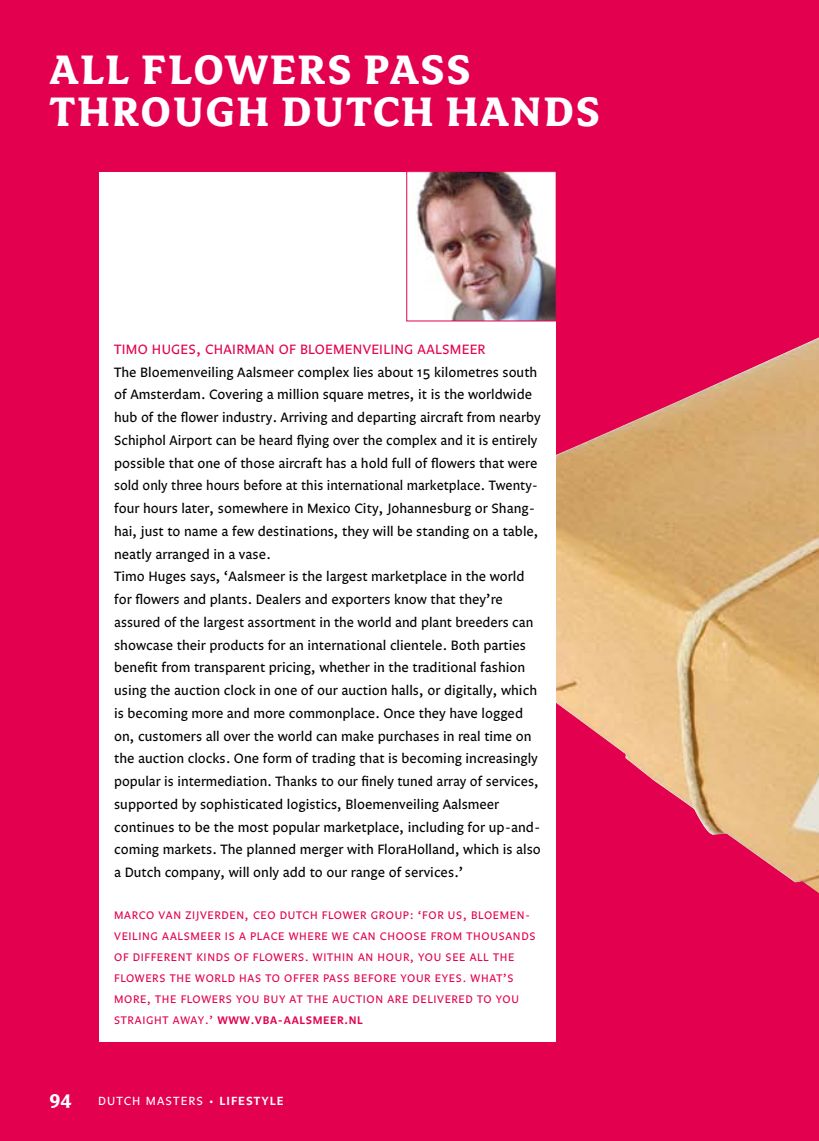
<style>
.page{position:relative;width:819px;height:1141px;background:#e3004f}
.page>*{position:absolute;margin:0;border:0;box-sizing:border-box;transform-origin:0 0}
.t1{font:700 45.5px/42px "Avance";letter-spacing:.04em;color:#fff}
.t2{font:700 21px "Avance";color:#fff}
.t3{font:14px/22.8px "Legato";color:#000}
.t4{font:14px "Legato";letter-spacing:.02em;color:#e3004f}
.t5{font:12.25px "Legato";letter-spacing:.09em;color:#fff}
.t6{font:11.38px/21px "Legato";letter-spacing:.06em;color:#e3004f}
.t7{font:600 11.38px "Legato";letter-spacing:.06em;color:#e3004f}
.s1{font-weight:600}
</style>
<div class="page">
<img style="left:556px;top:337px;width:263px;height:556px">
<div style="left:99px;top:172px;width:457px;height:870px;background:#fff"></div>
<img style="left:406px;top:171px;width:150px;height:150px">
<h1 class="t1" style="left:50px;top:49px;width:552px">ALL FLOWERS PASS<br>THROUGH DUTCH HANDS</h1>
<h2 class="t2" style="left:50px;top:1087px;width:23px">94</h2>
<p class="t4" style="left:114px;top:341px;width:373px">Timo H uges, Chairman of Bloem enveiling Aalsm eer</p>
<p class="t3" style="left:114px;top:361px;width:428px">The Bloemenveiling Aalsmeer complex lies about 15 kilometres south of Amsterdam. Covering a million square metres, it is the worldwide hub of the flower industry. Arriving and departing aircraft from nearby Schiphol Airport can be heard flying over the complex and it is entirely possible that one of those aircraft has a hold full of flowers that were sold only three hours before at this international marketplace. Twenty&shy;four hours later, somewhere in Mexico City, Johannesburg or Shang&shy;hai, just to name a few destinations, they will be standing on a table, neatly arranged in a vase.<br>Timo H uges says, ‘Aalsmeer is the largest marketplace in the world for flowers and plants. Dealers and exporters know that they’re assured of the largest assortment in the world and plant breeders can showcase their products for an international clientele. Both parties benefit from transparent pricing, whether in the traditional fashion using the auction clock in one of our auction halls, or digitally, which is becoming more and more commonplace. Once they have logged on, customers all over the world can make purchases in real time on the auction clocks. One form of trading that is becoming increasingly popular is intermediation. Thanks to our finely tuned array of services, supported by sophisticated logistics, Bloemenveiling Aalsmeer continues to be the most popular marketplace, including for up-and&shy;coming markets. The planned merger with FloraHolland, which is also a Dutch company, will only add to our range of services.’</p>
<p class="t6" style="left:114px;top:905px;width:147px">Marco van Zijverden, CEO</p>
<p class="t6" style="left:114px;top:905px;width:418px;text-indent:166px">Dutch Flower Group: ‘For us, Bloem en&shy;veiling Aalsm eer is a place where we can choose from thousands of different kinds of flowers. Within an hour, you see all the flowers the world has to offer pass before your eyes. What’s<br>m ore, the flowers you buy at the auction are delivered to you straight away.’ <span class="s1">WWW</span></p>
<p class="t7" style="left:251px;top:1014px;width:113px">.VBA-AALSMEER.NL</p>
<p class="t5" style="left:98px;top:1093px;width:187px">Dutch Masters • <span class="s1">LIFESTYLE</span></p>
</div>
